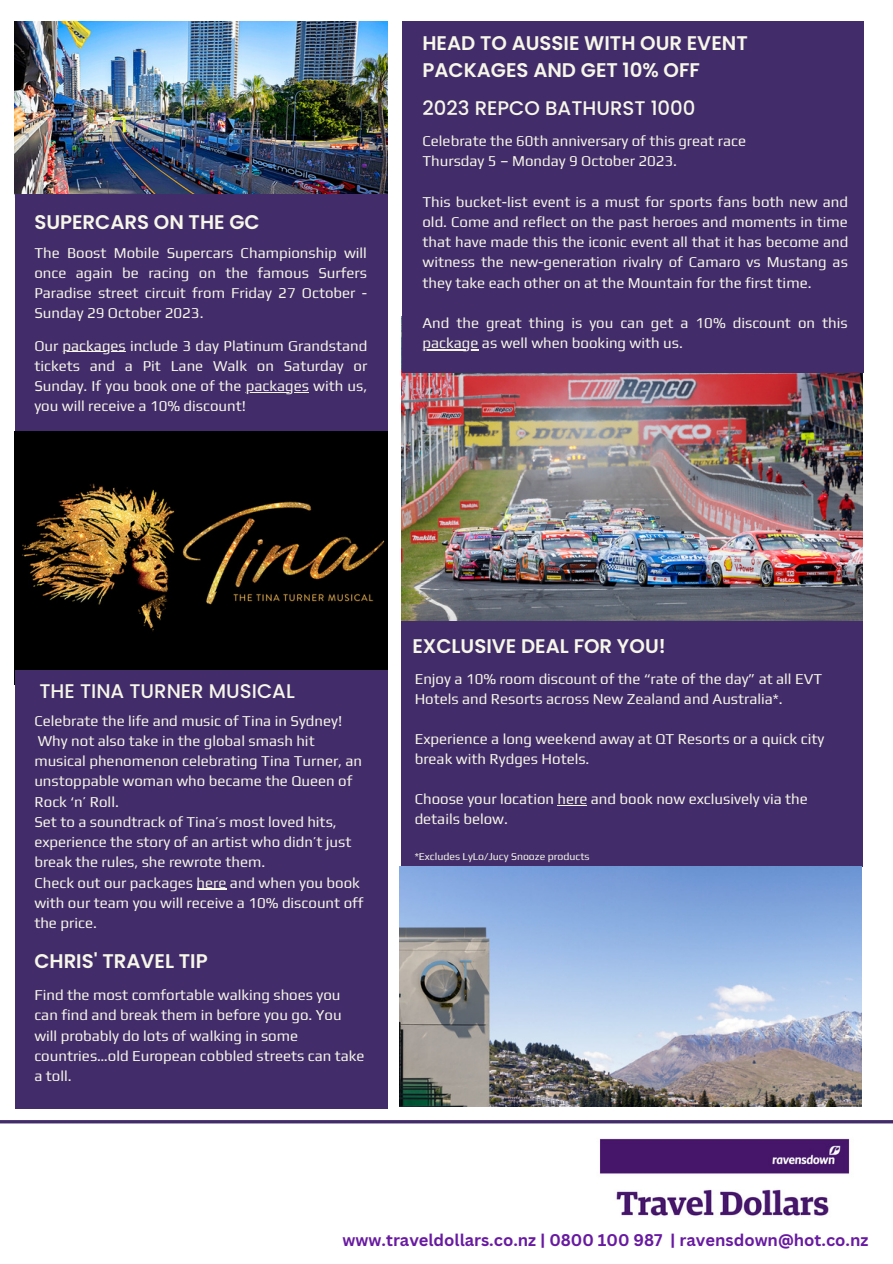
<style>
.page{position:relative;width:893px;height:1264px;background:#fff}
.page>*{position:absolute;margin:0;border:0;box-sizing:border-box;transform-origin:0 0}
.t1{font:600 19.8px/27px "Poppins";color:#f6f6e9}
.t2{font:500 19.8px "Poppins";color:#f6f6e9}
.t3{font:700 16.5px "Canva Sans";color:#681aa1}
.t4{font:15px/20.2px "Play";color:#f6f6e9}
.t5{font:10.5px "Play";color:#f6f6e9}
</style>
<div class="page">
<hr style="left:0;top:1120px;width:892px;height:3px;background:#422c69">
<img style="left:15px;top:21px;width:372px;height:173px">
<div style="left:15px;top:194px;width:372px;height:237px;background:#422c69"></div>
<img style="left:401px;top:317px;width:461px;height:304px">
<div style="left:402px;top:21px;width:461px;height:352px;background:#422c69"></div>
<div style="left:401px;top:621px;width:461px;height:246px;background:#422c69"></div>
<img style="left:15px;top:431px;width:372px;height:239px">
<div style="left:15px;top:670px;width:372px;height:437px;background:#422c69"></div>
<img style="left:599px;top:1138px;width:251px;height:78px">
<img style="left:400px;top:867px;width:461px;height:239px">
<hr style="left:63px;top:351px;width:63px;height:1px;background:#f6f6e9">
<hr style="left:246px;top:392px;width:63px;height:1px;background:#f6f6e9">
<hr style="left:422px;top:349px;width:56px;height:1px;background:#f6f6e9">
<svg style="left:197px;top:888px;width:29px;height:1px"></svg>
<hr style="left:557px;top:805px;width:30px;height:1px;background:#f6f6e9">
<p class="t1" style="left:34px;top:208px;width:227px">SUPERCARS ON THE GC</p>
<p class="t4" style="left:34px;top:242px;width:334px;text-align:justify">The Boost Mobile Supercars Championship will once again be racing on the famous Surfers Paradise street circuit from Friday 27 October - Sunday 29 October 2023.</p>
<p class="t4" style="left:34px;top:335px;width:334px;text-align:justify">Our packages include 3 day Platinum Grandstand tickets and a Pit Lane Walk on Saturday or Sunday. If you book one of the packages with us, you will receive a 10% discount!</p>
<p class="t1" style="left:422px;top:29px;width:327px">HEAD TO AUSSIE WITH OUR EVENT<br>PACKAGES AND GET 10% OFF</p>
<p class="t2" style="left:422px;top:94px;width:274px">2023 REPCO BATHURST 1000</p>
<p class="t4" style="left:422px;top:130px;width:325px">Celebrate the 60th anniversary of this great race</p>
<p class="t4" style="left:422px;top:151px;width:256px">Thursday 5 – Monday 9 October 2023.</p>
<p class="t4" style="left:422px;top:191px;width:427px;text-align:justify">This bucket-list event is a must for sports fans both new and old. Come and reflect on the past heroes and moments in time that have made this the iconic event all that it has become and witness the new-generation rivalry of Camaro vs Mustang as they take each other on at the Mountain for the first time.</p>
<p class="t4" style="left:422px;top:312px;width:426px">And the great thing is you can get a 10% discount on this package as well when booking with us.</p>
<p class="t2" style="left:39px;top:677px;width:257px">THE TINA TURNER MUSICAL</p>
<p class="t4" style="left:34px;top:710px;width:329px">Celebrate the life and music of Tina in Sydney!<br>Why not also take in the global smash hit musical phenomenon celebrating Tina Turner, an unstoppable woman who became the Queen of Rock ‘n’ Roll.</p>
<p class="t4" style="left:34px;top:811px;width:318px">Set to a soundtrack of Tina’s most loved hits, experience the story of an artist who didn’t just break the rules, she rewrote them.</p>
<p class="t4" style="left:34px;top:872px;width:331px">Check out our packages here and when you book with our team you will receive a 10% discount off the price.</p>
<p class="t1" style="left:34px;top:947px;width:175px">CHRIS' TRAVEL TIP</p>
<p class="t4" style="left:34px;top:984px;width:332px">Find the most comfortable walking shoes you can find and break them in before you go. You will probably do lots of walking in some countries…old European cobbled streets can take a toll.</p>
<p class="t1" style="left:412px;top:632px;width:255px">EXCLUSIVE DEAL FOR YOU!</p>
<p class="t4" style="left:414px;top:668px;width:409px">Enjoy a 10% room discount of the “rate of the day” at all EVT<br>Hotels and Resorts across New Zealand and Australia*.</p>
<p class="t4" style="left:414px;top:728px;width:411px">Experience a long weekend away at QT Resorts or a quick city break with Rydges Hotels.</p>
<p class="t4" style="left:414px;top:788px;width:394px">Choose your location here and book now exclusively via the details below.</p>
<p class="t5" style="left:414px;top:850px;width:176px">*Excludes LyLo/Jucy Snooze products</p>
<p class="t3" style="left:342px;top:1228px;width:527px">www.traveldollars.co.nz | 0800 100 987 | ravensdown@hot.co.nz</p>
</div>
